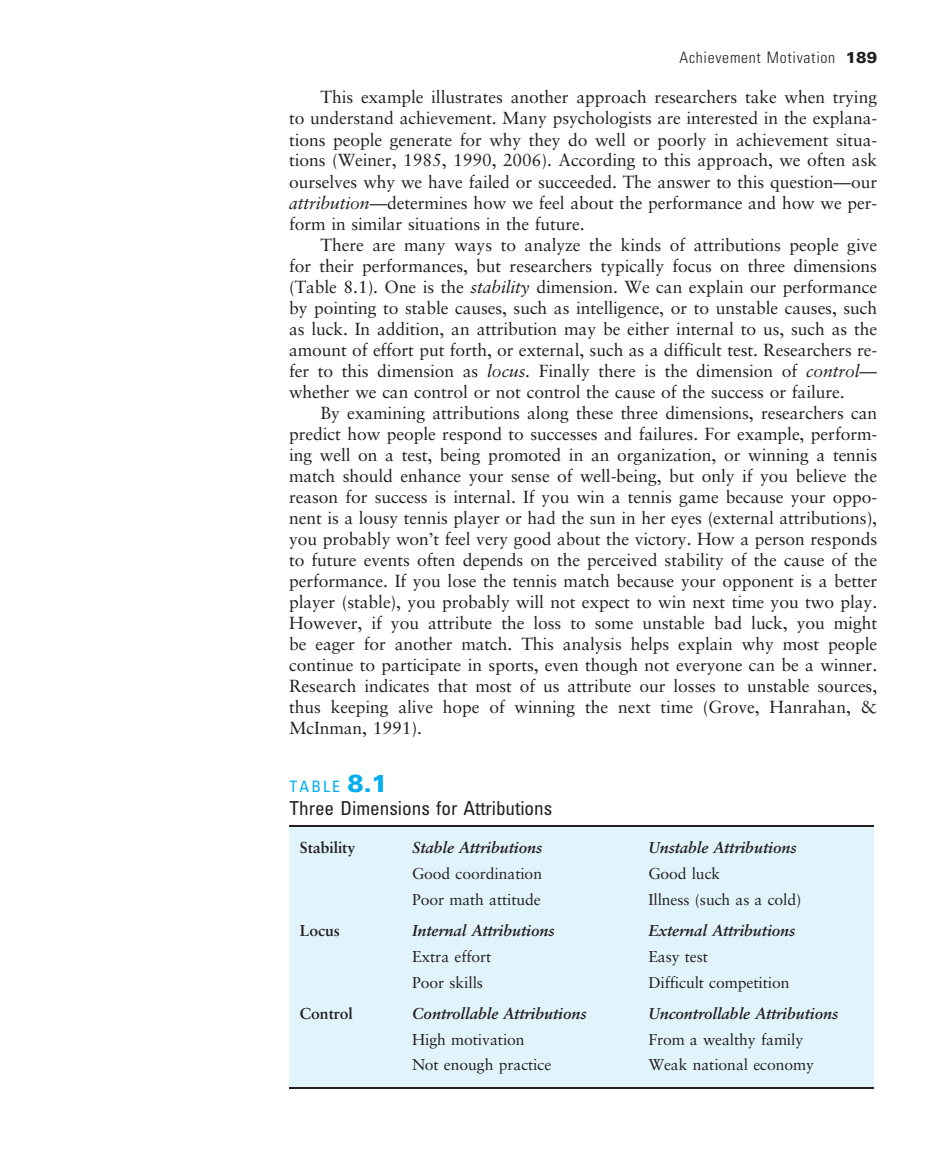
<style>
.page{position:relative;width:930px;height:1166px;background:#fff}
.page>*{position:absolute;margin:0;border:0;box-sizing:border-box;transform-origin:0 0}
.t1{font:19.25px "Adv O Tb 4959 fff";color:#231f20}
.t2{font:17.5px "Adv O Tbc 475 f 09";color:#231f20}
.t3{font:15.75px "Adv O Tbc 475 f 09";color:#231f20}
.t4{font:15.75px "Adv O Tf 8 c 057 a 5.BI";color:#231f20}
.t5{font:15.75px "Adv OT8 b 7 a 9 ecc";letter-spacing:.05em;color:#231f20}
.t6{font:15.75px "Adv OT66 af 078 c.B";color:#231f20}
.t7{font:15.75px "Adv O Tb 4959 fff";letter-spacing:.14em;color:#00aeef}
.s1{font-family:"Adv OT3 c 11 b 8 f 9.B"}
.s2{font-style:inherit}
.s3{font-family:"Adv OT638 a 931 c.I"}
.s4{font-family:"Adv OT3 c 11 b 8 f 9.B";font-size:24.5px}
</style>
<div class="page">
<div style="left:289px;top:826px;width:585px;height:260px;background:#e1f4fc"></div>
<hr style="left:290px;top:825px;width:584px;height:1px;background:#231f20">
<hr style="left:290px;top:1086px;width:584px;height:2px;background:#231f20">
<p class="t5" style="left:679px;top:48px;width:199px">Achievement Motivation <span class="s1">189</span></p>
<p class="t2" style="left:321px;top:90px;width:558px">This example illustrates another approach researchers take when trying</p>
<p class="t2" style="left:289px;top:111px;width:590px">to understand achievement. Many psychologists are interested in the explana-</p>
<p class="t2" style="left:289px;top:132px;width:590px">tions people generate for why they do well or poorly in achievement situa-</p>
<p class="t2" style="left:289px;top:153px;width:589px">tions (Weiner, 1985, 1990, 2006). According to this approach, we often ask</p>
<p class="t2" style="left:289px;top:174px;width:590px">ourselves why we have failed or succeeded. The answer to this question<span class="s2">—</span>our</p>
<p class="t2" style="left:289px;top:195px;width:590px"><span class="s3">attribution</span><span class="s2">—</span>determines how we feel about the performance and how we per-</p>
<p class="t2" style="left:289px;top:216px;width:297px">form in similar situations in the future.</p>
<p class="t2" style="left:321px;top:237px;width:558px">There are many ways to analyze the kinds of attributions people give</p>
<p class="t2" style="left:289px;top:258px;width:589px">for their performances, but researchers typically focus on three dimensions</p>
<p class="t2" style="left:289px;top:279px;width:589px">(Table 8.1). One is the <span class="s3">stability</span> dimension. We can explain our performance</p>
<p class="t2" style="left:289px;top:300px;width:589px">by pointing to stable causes, such as intelligence, or to unstable causes, such</p>
<p class="t2" style="left:289px;top:321px;width:590px">as luck. In addition, an attribution may be either internal to us, such as the</p>
<p class="t2" style="left:289px;top:342px;width:590px">amount of effort put forth, or external, such as a difficult test. Researchers re-</p>
<p class="t2" style="left:289px;top:363px;width:589px">fer to this dimension as <span class="s3">locus.</span> Finally there is the dimension of <span class="s3">control</span><span class="s2">—</span></p>
<p class="t2" style="left:289px;top:384px;width:557px">whether we can control or not control the cause of the success or failure.</p>
<p class="t2" style="left:321px;top:405px;width:558px">By examining attributions along these three dimensions, researchers can</p>
<p class="t2" style="left:289px;top:426px;width:589px">predict how people respond to successes and failures. For example, perform-</p>
<p class="t2" style="left:289px;top:447px;width:589px">ing well on a test, being promoted in an organization, or winning a tennis</p>
<p class="t2" style="left:289px;top:468px;width:590px">match should enhance your sense of well-being, but only if you believe the</p>
<p class="t2" style="left:289px;top:489px;width:589px">reason for success is internal. If you win a tennis game because your oppo-</p>
<p class="t2" style="left:289px;top:510px;width:589px">nent is a lousy tennis player or had the sun in her eyes (external attributions),</p>
<p class="t2" style="left:289px;top:531px;width:589px">you probably won<span class="s2">’</span>t feel very good about the victory. How a person responds</p>
<p class="t2" style="left:289px;top:552px;width:589px">to future events often depends on the perceived stability of the cause of the</p>
<p class="t2" style="left:289px;top:573px;width:589px">performance. If you lose the tennis match because your opponent is a better</p>
<p class="t2" style="left:289px;top:594px;width:589px">player (stable), you probably will not expect to win next time you two play.</p>
<p class="t2" style="left:289px;top:615px;width:589px">However, if you attribute the loss to some unstable bad luck, you might</p>
<p class="t2" style="left:289px;top:636px;width:590px">be eager for another match. This analysis helps explain why most people</p>
<p class="t2" style="left:289px;top:657px;width:589px">continue to participate in sports, even though not everyone can be a winner.</p>
<p class="t2" style="left:289px;top:678px;width:589px">Research indicates that most of us attribute our losses to unstable sources,</p>
<p class="t2" style="left:289px;top:699px;width:589px">thus keeping alive hope of winning the next time (Grove, Hanrahan, &amp;</p>
<p class="t2" style="left:289px;top:720px;width:134px">McInman, 1991).</p>
<p class="t7" style="left:290px;top:780px;width:100px">TABLE <span class="s4">8.1</span></p>
<p class="t1" style="left:290px;top:800px;width:264px">Three Dimensions for Attributions</p>
<p class="t6" style="left:300px;top:842px;width:57px">Stability</p>
<p class="t4" style="left:412px;top:841px;width:132px">Stable Attributions</p>
<p class="t4" style="left:648px;top:841px;width:150px">Unstable Attributions</p>
<p class="t3" style="left:412px;top:867px;width:132px">Good coordination</p>
<p class="t3" style="left:648px;top:867px;width:73px">Good luck</p>
<p class="t3" style="left:412px;top:892px;width:130px">Poor math attitude</p>
<p class="t3" style="left:648px;top:892px;width:154px">Illness (such as a cold)</p>
<p class="t6" style="left:300px;top:924px;width:41px">Locus</p>
<p class="t4" style="left:412px;top:924px;width:144px">Internal Attributions</p>
<p class="t4" style="left:648px;top:924px;width:148px">External Attributions</p>
<p class="t3" style="left:412px;top:950px;width:81px">Extra effort</p>
<p class="t3" style="left:648px;top:950px;width:61px">Easy test</p>
<p class="t3" style="left:412px;top:975px;width:72px">Poor skills</p>
<p class="t3" style="left:648px;top:975px;width:143px">Difficult competition</p>
<p class="t6" style="left:300px;top:1007px;width:54px">Control</p>
<p class="t4" style="left:412px;top:1007px;width:176px">Controllable Attributions</p>
<p class="t4" style="left:648px;top:1007px;width:191px">Uncontrollable Attributions</p>
<p class="t3" style="left:412px;top:1032px;width:114px">High motivation</p>
<p class="t3" style="left:648px;top:1032px;width:156px">From a wealthy family</p>
<p class="t3" style="left:412px;top:1058px;width:141px">Not enough practice</p>
<p class="t3" style="left:648px;top:1058px;width:167px">Weak national economy</p>
</div>
